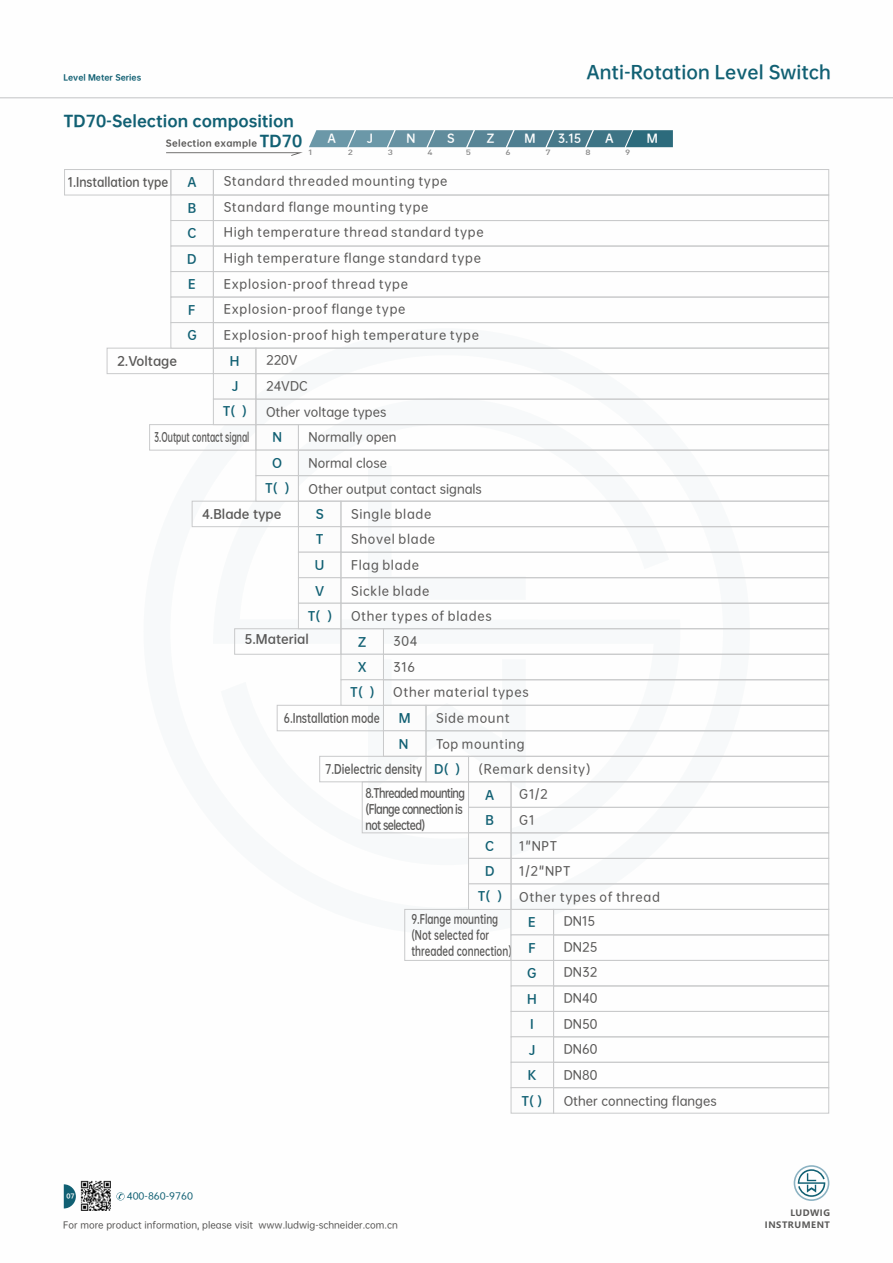
<style>
.page{position:relative;width:893px;height:1263px;background:#fff}
.page>*{position:absolute;margin:0;border:0;box-sizing:border-box;transform-origin:0 0}
.t1{font:17.55px "OPPO Sans B";color:#116073}
.t2{font:15px "OPPO Sans H";color:#116073}
.t3{font:12px/25.7px "OPPO Sans M";letter-spacing:.06em;color:#595857}
.t4{font:12px/25.7px "OPPO Sans M";color:#595857}
.t5{font:12px/15.9px "OPPO Sans B";color:#595857;scale:.73 1}
.t6{font:12px/15.9px "OPPO Sans B";letter-spacing:-.06em;color:#595857;scale:.8 1}
.t7{font:12px/25.5px "OPPO Sans B";color:#116073}
.t8{font:12px "OPPO Sans B";color:#595857}
.t9{font:12px/25.2px "OPPO Sans B";color:#595857;scale:.8 1}
.t10{font:12px "OPPO Sans B";color:#595857;scale:.64 1}
.t11{font:12px "OPPO Sans B";color:#595857;scale:.89 1}
.t12{font:12px "OPPO Sans B";color:#595857;scale:.79 1}
.t13{font:11.25px "OPPO Sans B";color:#fff}
.t14{font:9px "OPPO Sans M";color:#595857}
.t15{font:9px "OPPO Sans M";color:#116073;scale:1.04 1}
.t16{font:700 8.7px/11.4px "Microsoft Ya Hei";letter-spacing:.06em;color:#595857;text-align:right}
.t17{font:8.55px "OPPO Sans H";letter-spacing:.035em;color:#595857}
.t18{font:7.8px "OPPO Sans H";color:#116073}
.t19{font:500 7.5px "FFDIN Pro";color:#898989;scale:1.29 1}
.t20{font:6px "OPPO Sans H";color:#fff}
.s1{font-size:15px;color:#116073}
.s2{color:#116073}
</style>
<div class="page">
<hr style="left:0;top:97px;width:893px;height:1px;background:#c9cacb">
<div style="left:64px;top:169px;width:107px;height:26px;border:1px solid #c9cacb"></div>
<div style="left:107px;top:348px;width:107px;height:26px;border:1px solid #c9cacb"></div>
<div style="left:149px;top:424px;width:107px;height:26px;border:1px solid #c9cacb"></div>
<div style="left:213px;top:169px;width:616px;height:26px;border:1px solid #c9cacb"></div>
<div style="left:256px;top:348px;width:573px;height:26px;border:1px solid #c9cacb"></div>
<div style="left:298px;top:424px;width:531px;height:26px;border:1px solid #c9cacb"></div>
<div style="left:383px;top:628px;width:446px;height:27px;border:1px solid #c9cacb"></div>
<div style="left:383px;top:654px;width:446px;height:26px;border:1px solid #c9cacb"></div>
<div style="left:341px;top:501px;width:488px;height:26px;border:1px solid #c9cacb"></div>
<div style="left:511px;top:781px;width:318px;height:27px;border:1px solid #c9cacb"></div>
<div style="left:511px;top:807px;width:318px;height:26px;border:1px solid #c9cacb"></div>
<div style="left:553px;top:934px;width:276px;height:27px;border:1px solid #c9cacb"></div>
<div style="left:511px;top:832px;width:318px;height:27px;border:1px solid #c9cacb"></div>
<div style="left:256px;top:373px;width:573px;height:26px;border:1px solid #c9cacb"></div>
<div style="left:298px;top:450px;width:531px;height:26px;border:1px solid #c9cacb"></div>
<div style="left:298px;top:475px;width:531px;height:26px;border:1px solid #c9cacb"></div>
<div style="left:511px;top:858px;width:318px;height:26px;border:1px solid #c9cacb"></div>
<div style="left:213px;top:195px;width:616px;height:26px;border:1px solid #c9cacb"></div>
<div style="left:256px;top:399px;width:573px;height:26px;border:1px solid #c9cacb"></div>
<div style="left:341px;top:526px;width:488px;height:27px;border:1px solid #c9cacb"></div>
<div style="left:341px;top:552px;width:488px;height:26px;border:1px solid #c9cacb"></div>
<div style="left:511px;top:883px;width:318px;height:27px;border:1px solid #c9cacb"></div>
<div style="left:553px;top:960px;width:276px;height:26px;border:1px solid #c9cacb"></div>
<div style="left:553px;top:985px;width:276px;height:27px;border:1px solid #c9cacb"></div>
<div style="left:341px;top:577px;width:488px;height:27px;border:1px solid #c9cacb"></div>
<div style="left:383px;top:679px;width:446px;height:27px;border:1px solid #c9cacb"></div>
<div style="left:426px;top:730px;width:403px;height:27px;border:1px solid #c9cacb"></div>
<div style="left:468px;top:756px;width:361px;height:26px;border:1px solid #c9cacb"></div>
<div style="left:213px;top:220px;width:616px;height:26px;border:1px solid #c9cacb"></div>
<div style="left:213px;top:246px;width:616px;height:26px;border:1px solid #c9cacb"></div>
<div style="left:213px;top:271px;width:616px;height:26px;border:1px solid #c9cacb"></div>
<div style="left:213px;top:297px;width:616px;height:26px;border:1px solid #c9cacb"></div>
<div style="left:213px;top:322px;width:616px;height:26px;border:1px solid #c9cacb"></div>
<div style="left:341px;top:603px;width:488px;height:26px;border:1px solid #c9cacb"></div>
<svg style="left:166px;top:152px;width:137px;height:4px"></svg>
<svg style="left:64px;top:1184px;width:12px;height:24px"></svg>
<img style="left:81px;top:1181px;width:30px;height:30px">
<svg style="left:116px;top:1192px;width:9px;height:8px"></svg>
<svg style="left:794px;top:1165px;width:35px;height:36px"></svg>
<svg style="left:309px;top:130px;width:364px;height:17px;background:#5c8a9a"></svg>
<svg style="left:170px;top:169px;width:384px;height:945px"></svg>
<div style="left:553px;top:1011px;width:276px;height:26px;border:1px solid #c9cacb"></div>
<div style="left:553px;top:1036px;width:276px;height:27px;border:1px solid #c9cacb"></div>
<div style="left:553px;top:1062px;width:276px;height:26px;border:1px solid #c9cacb"></div>
<div style="left:553px;top:1087px;width:276px;height:26px;border:1px solid #c9cacb"></div>
<p class="t18" style="left:63px;top:73px;width:79px">Level Meter Series</p>
<p class="t2" style="left:63px;top:114px;width:232px">TD70-Selection composition</p>
<h1 class="t1" style="left:586px;top:63px;width:246px">Anti-Rotation Level Switch</h1>
<p class="t13" style="left:327px;top:133px;width:10px">A</p>
<p class="t13" style="left:367px;top:133px;width:8px">J</p>
<p class="t13" style="left:407px;top:133px;width:10px">N</p>
<p class="t13" style="left:447px;top:133px;width:9px">S</p>
<p class="t13" style="left:486px;top:133px;width:10px">Z</p>
<p class="t13" style="left:524px;top:133px;width:13px">M</p>
<p class="t13" style="left:558px;top:133px;width:25px">3.15</p>
<p class="t13" style="left:605px;top:133px;width:10px">A</p>
<p class="t13" style="left:647px;top:133px;width:13px">M</p>
<p class="t17" style="left:166px;top:139px;width:138px">Selection example <span class="s1">TD70</span></p>
<p class="t19" style="left:308px;top:150px;width:6px">1</p>
<p class="t19" style="left:348px;top:150px;width:6px">2</p>
<p class="t19" style="left:388px;top:150px;width:6px">3</p>
<p class="t19" style="left:427px;top:150px;width:6px">4</p>
<p class="t19" style="left:466px;top:150px;width:6px">5</p>
<p class="t19" style="left:506px;top:150px;width:6px">6</p>
<p class="t19" style="left:545px;top:150px;width:6px">7</p>
<p class="t19" style="left:585px;top:150px;width:6px">8</p>
<p class="t19" style="left:625px;top:150px;width:6px">9</p>
<p class="t11" style="left:68px;top:176px;width:114px">1.Installation type</p>
<p class="t7" style="left:188px;top:169px;width:11px">A</p>
<p class="t7" style="left:188px;top:195px;width:10px">B</p>
<p class="t8" style="left:117px;top:355px;width:61px">2.Voltage</p>
<p class="t7" style="left:187px;top:220px;width:11px;text-align:justify">C D E F G</p>
<p class="t3" style="left:224px;top:168px;width:261px">Standard threaded mounting type Standard flange mounting type<br>High temperature thread standard type High temperature flange standard type Explosion-proof thread type Explosion-proof flange type Explosion-proof high temperature type</p>
<p class="t7" style="left:230px;top:348px;width:11px">H</p>
<p class="t7" style="left:232px;top:373px;width:8px">J</p>
<p class="t7" style="left:223px;top:398px;width:26px">T( )</p>
<p class="t4" style="left:266px;top:347px;width:122px">220V<br>24VDC<br>Other voltage types</p>
<p class="t10" style="left:154px;top:431px;width:150px">3.Output contact signal</p>
<p class="t7" style="left:272px;top:424px;width:11px">N<br>O</p>
<p class="t7" style="left:265px;top:475px;width:26px">T( )</p>
<p class="t4" style="left:309px;top:424px;width:175px">Normally open<br>Normal close<br>Other output contact signals</p>
<p class="t8" style="left:202px;top:508px;width:81px">4.Blade type</p>
<p class="t7" style="left:316px;top:501px;width:10px">S</p>
<p class="t7" style="left:315px;top:526px;width:11px">T<br>U</p>
<p class="t7" style="left:315px;top:577px;width:11px">V</p>
<p class="t7" style="left:308px;top:603px;width:26px">T( )</p>
<p class="t3" style="left:351px;top:501px;width:142px">Single blade<br>Shovel blade<br>Flag blade<br>Sickle blade<br>Other types of blades</p>
<p class="t8" style="left:245px;top:633px;width:66px">5.Material</p>
<p class="t7" style="left:358px;top:629px;width:10px">Z</p>
<p class="t7" style="left:358px;top:654px;width:10px">X</p>
<p class="t7" style="left:350px;top:679px;width:26px">T( )</p>
<p class="t3" style="left:393px;top:628px;width:137px">304<br>316<br>Other material types</p>
<p class="t3" style="left:436px;top:705px;width:90px">Side mount<br>Top mounting</p>
<p class="t12" style="left:284px;top:712px;width:123px">6.Installation mode</p>
<p class="t7" style="left:399px;top:705px;width:13px">M</p>
<p class="t9" style="left:325px;top:731px;width:171px;text-indent:74px"><span class="s2">N<br></span>7.Dielectric density <span class="s2">D( )</span></p>
<p class="t3" style="left:478px;top:756px;width:114px">(Remark density)</p>
<p class="t7" style="left:485px;top:782px;width:11px;text-align:justify">A B C D</p>
<p class="t6" style="left:365px;top:785px;width:126px">8.Threaded mounting (Flange connection is not selected)</p>
<p class="t3" style="left:519px;top:781px;width:142px">G1/2<br>G1<br>1"NPT<br>1/2"NPT<br>Other types of thread</p>
<p class="t7" style="left:478px;top:883px;width:26px">T( )</p>
<p class="t5" style="left:411px;top:911px;width:139px">9.Flange mounting (Not selected for threaded connection)</p>
<p class="t7" style="left:521px;top:909px;width:22px;text-align:center">E<br>F<br>G<br>H<br>I<br>J<br>K<br>T( )</p>
<p class="t4" style="left:564px;top:908px;width:154px">DN15<br>DN25<br>DN32<br>DN40<br>DN50<br>DN60<br>DN80<br>Other connecting flanges</p>
<p class="t15" style="left:127px;top:1192px;width:65px">400-860-9760</p>
<p class="t20" style="left:67px;top:1193px;width:10px">07</p>
<p class="t14" style="left:63px;top:1220px;width:336px">For more product information, please visit www.ludwig-schneider.com.cn</p>
<p class="t16" style="left:765px;top:1208px;width:67px">LUDWIG<br>INSTRUMENT</p>
</div>
